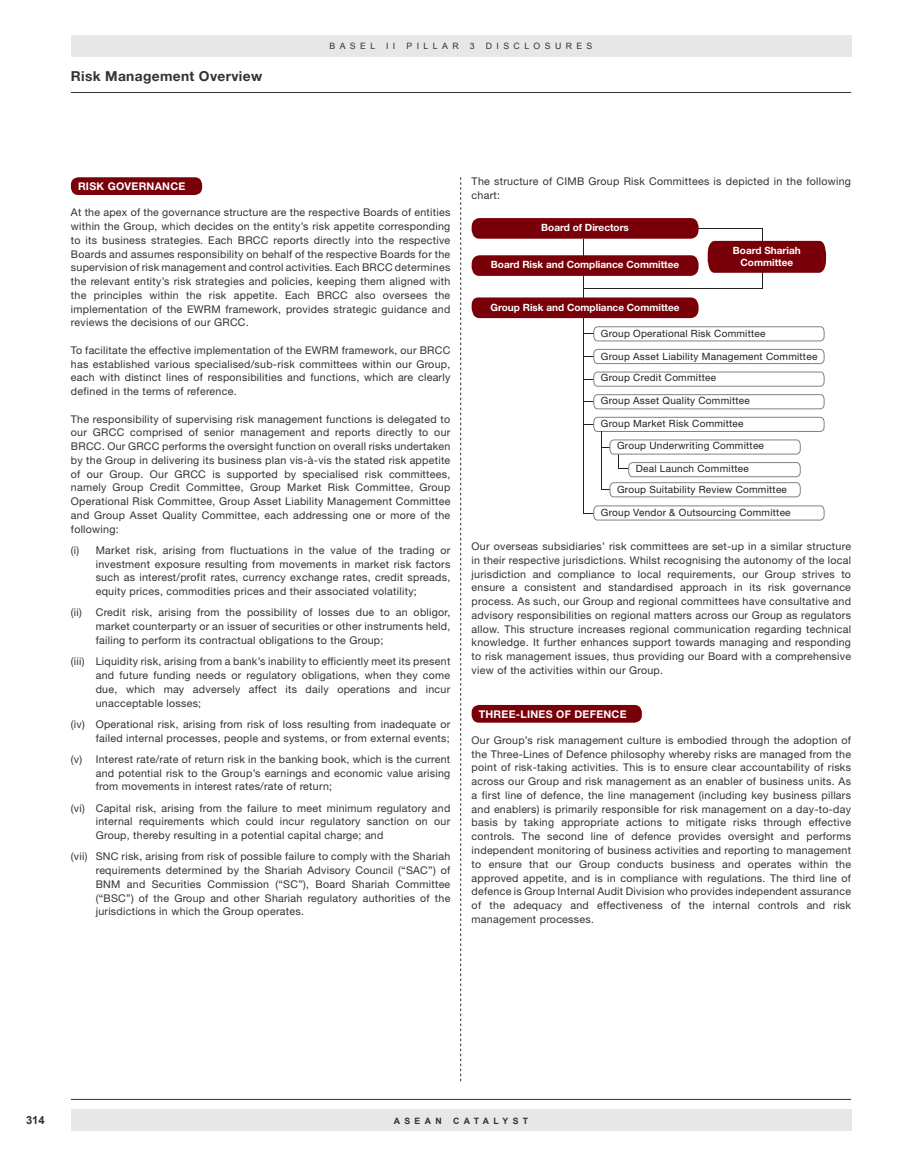
<style>
.page{position:relative;width:922px;height:1170px;background:#fff}
.page>*{position:absolute;margin:0;border:0;box-sizing:border-box;transform-origin:0 0}
.t1{font:700 13.75px "Helvetica Neue LT Std";letter-spacing:.025em;color:#333132}
.t2{font:700 11.25px "Arial";color:#333132}
.t3{font:10.62px/13.8px "Helvetica Neue LT Std";letter-spacing:.025em;color:#333132;text-align:justify}
.t4{font:700 10.62px "Helvetica Neue LT Std";letter-spacing:.025em;color:#fff}
.t5{font:10px/21.4px "Helvetica Neue LT Std";letter-spacing:.025em;color:#231f20}
.t6{font:700 10px/12px "Helvetica Neue LT Std";color:#fff;text-align:center}
.t7{font:8.75px "Arial";letter-spacing:.5em;color:#333132}
.t8{font:700 8.75px "Arial";letter-spacing:.5em;color:#333132}
</style>
<div class="page">
<hr style="left:71px;top:1098px;width:779px;height:1px;background:#333132">
<div style="left:71px;top:1109px;width:779px;height:21px;background:#e6e7e8"></div>
<div style="left:71px;top:35px;width:779px;height:22px;background:#e6e7e8"></div>
<hr style="left:71px;top:92px;width:779px;height:1px;background:#333132">
<div style="left:71px;top:177px;width:131px;height:18px;background:#790008;border-radius:8px"></div>
<svg style="left:460px;top:177px;width:1px;height:904px"></svg>
<hr style="left:633px;top:228px;width:129px;height:1px;background:#231f20">
<hr style="left:583px;top:288px;width:178px;height:1px;background:#231f20">
<hr style="left:583px;top:239px;width:1px;height:274px;background:#231f20">
<hr style="left:762px;top:228px;width:1px;height:61px;background:#231f20">
<svg style="left:471px;top:218px;width:227px;height:21px;background:#7d070f"></svg>
<div style="left:707px;top:241px;width:118px;height:32px;background:#790008"></div>
<svg style="left:471px;top:255px;width:227px;height:21px;background:#7d070f"></svg>
<div style="left:471px;top:297px;width:227px;height:21px;background:#790008"></div>
<svg style="left:584px;top:326px;width:240px;height:15px"></svg>
<svg style="left:584px;top:349px;width:240px;height:15px"></svg>
<svg style="left:584px;top:371px;width:240px;height:16px"></svg>
<svg style="left:584px;top:394px;width:240px;height:15px"></svg>
<svg style="left:584px;top:416px;width:240px;height:16px"></svg>
<svg style="left:583px;top:505px;width:241px;height:15px"></svg>
<hr style="left:601px;top:431px;width:1px;height:58px;background:#231f20">
<svg style="left:601px;top:439px;width:199px;height:58px"></svg>
<div style="left:471px;top:705px;width:170px;height:17px;background:#790008;border-radius:8px"></div>
<p class="t1" style="left:71px;top:67px;width:193px">Risk Management Overview</p>
<p class="t7" style="left:329px;top:40px;width:67px">BASEL II</p>
<p class="t7" style="left:406px;top:40px;width:54px">PILLAR</p>
<p class="t7" style="left:469px;top:40px;width:6px">3</p>
<p class="t7" style="left:486px;top:40px;width:108px">DISCLOSURES</p>
<p class="t4" style="left:78px;top:179px;width:109px">RISK GOVERNANCE</p>
<p class="t3" style="left:71px;top:205px;width:381px">At the apex of the governance structure are the respective Boards of entities within the Group, which decides on the entity’s risk appetite corresponding to its business strategies. Each BRCC reports directly into the respective Boards and assumes responsibility on behalf of the respective Boards for the supervision of risk management and control activities. Each BRCC determines the relevant entity’s risk strategies and policies, keeping them aligned with the principles within the risk appetite. Each BRCC also oversees the implementation of the EWRM framework, provides strategic guidance and reviews the decisions of our GRCC.</p>
<p class="t3" style="left:71px;top:343px;width:381px">To facilitate the effective implementation of the EWRM framework, our BRCC has established various specialised/sub-risk committees within our Group, each with distinct lines of responsibilities and functions, which are clearly defined in the terms of reference.</p>
<p class="t3" style="left:71px;top:412px;width:381px">The responsibility of supervising risk management functions is delegated to our GRCC comprised of senior management and reports directly to our BRCC. Our GRCC performs the oversight function on overall risks undertaken by the Group in delivering its business plan vis-à-vis the stated risk appetite of our Group. Our GRCC is supported by specialised risk committees, namely Group Credit Committee, Group Market Risk Committee, Group Operational Risk Committee, Group Asset Liability Management Committee and Group Asset Quality Committee, each addressing one or more of the following:</p>
<p class="t3" style="left:96px;top:543px;width:356px;text-indent:-25px">(i) Market risk, arising from fluctuations in the value of the trading or investment exposure resulting from movements in market risk factors such as interest/profit rates, currency exchange rates, credit spreads, equity prices, commodities prices and their associated volatility;</p>
<p class="t3" style="left:96px;top:605px;width:356px;text-indent:-25px">(ii) Credit risk, arising from the possibility of losses due to an obligor, market counterparty or an issuer of securities or other instruments held, failing to perform its contractual obligations to the Group;</p>
<p class="t3" style="left:96px;top:654px;width:356px;text-indent:-25px">(iii) Liquidity risk, arising from a bank’s inability to efficiently meet its present and future funding needs or regulatory obligations, when they come due, which may adversely affect its daily operations and incur unacceptable losses;</p>
<p class="t3" style="left:71px;top:717px;width:381px;text-align:right">(iv) Operational risk, arising from risk of loss resulting from inadequate or failed internal processes, people and systems, or from external events;</p>
<p class="t3" style="left:96px;top:752px;width:356px;text-indent:-25px">(v) Interest rate/rate of return risk in the banking book, which is the current and potential risk to the Group’s earnings and economic value arising from movements in interest rates/rate of return;</p>
<p class="t3" style="left:96px;top:800px;width:356px;text-indent:-25px">(vi) Capital risk, arising from the failure to meet minimum regulatory and internal requirements which could incur regulatory sanction on our Group, thereby resulting in a potential capital charge; and</p>
<p class="t3" style="left:96px;top:849px;width:356px;text-indent:-25px">(vii) SNC risk, arising from risk of possible failure to comply with the Shariah requirements determined by the Shariah Advisory Council (“SAC”) of BNM and Securities Commission (“SC”), Board Shariah Committee (“BSC”) of the Group and other Shariah regulatory authorities of the jurisdictions in which the Group operates.</p>
<p class="t3" style="left:471px;top:174px;width:381px">The structure of CIMB Group Risk Committees is depicted in the following chart:</p>
<p class="t6" style="left:541px;top:222px;width:89px">Board of Directors</p>
<p class="t6" style="left:491px;top:258px;width:190px">Board Risk and Compliance Committee</p>
<p class="t6" style="left:490px;top:301px;width:190px">Group Risk and Compliance Committee</p>
<p class="t6" style="left:732px;top:244px;width:69px">Board Shariah<br>Committee</p>
<p class="t5" style="left:601px;top:323px;width:166px">Group Operational Risk Committee</p>
<p class="t5" style="left:601px;top:345px;width:218px">Group Asset Liability Management Committee<br>Group Credit Committee</p>
<p class="t5" style="left:601px;top:389px;width:150px">Group Asset Quality Committee</p>
<p class="t5" style="left:601px;top:412px;width:144px">Group Market Risk Committee</p>
<p class="t5" style="left:617px;top:435px;width:148px">Group Underwriting Committee</p>
<p class="t5" style="left:617px;top:479px;width:171px">Group Suitability Review Committee</p>
<p class="t5" style="left:635px;top:457px;width:114px">Deal Launch Committee</p>
<p class="t5" style="left:601px;top:501px;width:191px">Group Vendor &amp; Outsourcing Committee</p>
<p class="t3" style="left:471px;top:539px;width:381px">Our overseas subsidiaries’ risk committees are set-up in a similar structure in their respective jurisdictions. Whilst recognising the autonomy of the local jurisdiction and compliance to local requirements, our Group strives to ensure a consistent and standardised approach in its risk governance process. As such, our Group and regional committees have consultative and advisory responsibilities on regional matters across our Group as regulators allow. This structure increases regional communication regarding technical knowledge. It further enhances support towards managing and responding to risk management issues, thus providing our Board with a comprehensive view of the activities within our Group.</p>
<p class="t4" style="left:478px;top:707px;width:149px">THREE-LINES OF DEFENCE</p>
<p class="t3" style="left:471px;top:733px;width:381px">Our Group’s risk management culture is embodied through the adoption of the Three-Lines of Defence philosophy whereby risks are managed from the point of risk-taking activities. This is to ensure clear accountability of risks across our Group and risk management as an enabler of business units. As a first line of defence, the line management (including key business pillars and enablers) is primarily responsible for risk management on a day-to-day basis by taking appropriate actions to mitigate risks through effective controls. The second line of defence provides oversight and performs independent monitoring of business activities and reporting to management to ensure that our Group conducts business and operates within the approved appetite, and is in compliance with regulations. The third line of defence is Group Internal Audit Division who provides independent assurance of the adequacy and effectiveness of the internal controls and risk management processes.</p>
<p class="t2" style="left:26px;top:1112px;width:20px">314</p>
<p class="t8" style="left:393px;top:1114px;width:50px">ASEAN</p>
<p class="t8" style="left:453px;top:1114px;width:77px">CATALYST</p>
</div>
